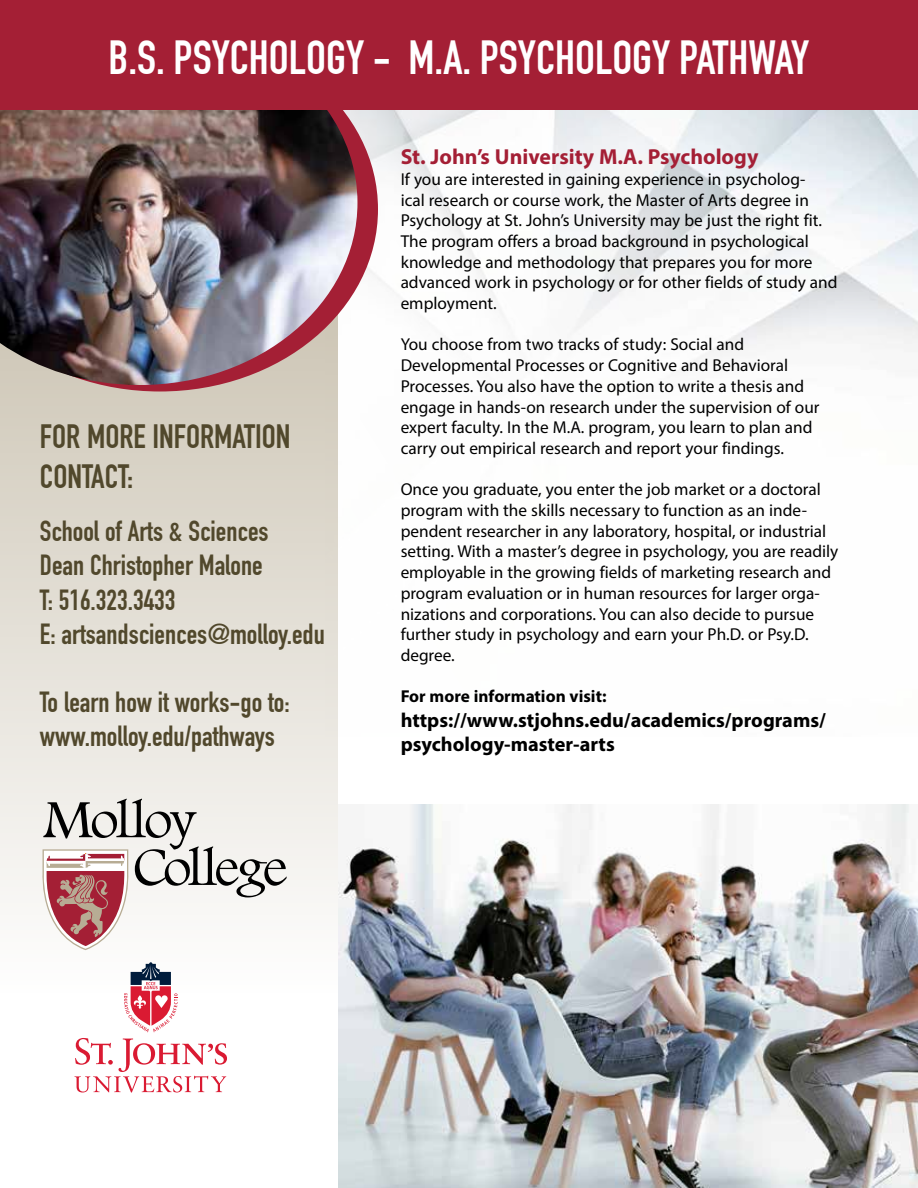
<style>
.page{position:relative;width:918px;height:1188px;background:#fff}
.page>*{position:absolute;margin:0;border:0;box-sizing:border-box;transform-origin:0 0}
.t1{font:46.8px "DIN Engschrift";color:#fff}
.t2{font:33px/39.6px "DIN Engschrift";color:#51482c}
.t3{font:28.5px/34.2px "DIN Engschrift";color:#51482c}
.t4{font:700 21.75px "Myriad Pro";color:#a41f35}
.t5{font:700 20.25px/24.3px "Myriad Pro";color:#000}
.t6{font:17.25px/20.7px "Myriad Pro";color:#000}
.t7{font:700 17.25px "Myriad Pro";color:#000}
</style>
<div class="page">
<img style="left:378px;top:109px;width:540px;height:254px">
<img style="left:339px;top:805px;width:579px;height:383px">
<svg style="left:0;top:392px;width:338px;height:559px"></svg>
<svg style="left:75px;top:1038px;width:152px;height:54px"></svg>
<svg style="left:124px;top:962px;width:54px;height:70px"></svg>
<svg style="left:42px;top:799px;width:245px;height:151px"></svg>
<svg style="left:0;top:109px;width:378px;height:283px"></svg>
<img style="left:0;top:109px;width:357px;height:276px">
<div style="left:0;top:0;width:918px;height:109px;background:#a41f35"></div>
<h1 class="t1" style="left:109px;top:30px;width:702px">B.S. PSYCHOLOGY - M.A. PSYCHOLOGY PATHWAY</h1>
<h2 class="t2" style="left:40px;top:417px;width:252px">FOR MORE INFORMATION<br>CONTACT:</h2>
<h3 class="t3" style="left:40px;top:514px;width:286px">School of Arts &amp; Sciences<br>Dean Christopher Malone<br>T: 516.323.3433<br>E: artsandsciences@molloy.edu</h3>
<h3 class="t3" style="left:40px;top:685px;width:251px">To learn how it works-go to: www.molloy.edu/pathways</h3>
<p class="t4" style="left:401px;top:143px;width:359px">St. John’s University M.A. Psychology</p>
<p class="t6" style="left:401px;top:168px;width:438px">If you are interested in gaining experience in psycholog-<br>ical research or course work, the Master of Arts degree in Psychology at St. John’s University may be just the right fit.<br>The program offers a broad background in psychological knowledge and methodology that prepares you for more advanced work in psychology or for other fields of study and employment.</p>
<p class="t6" style="left:401px;top:334px;width:420px">You choose from two tracks of study: Social and Developmental Processes or Cognitive and Behavioral Processes. You also have the option to write a thesis and engage in hands-on research under the supervision of our expert faculty. In the M.A. program, you learn to plan and carry out empirical research and report your findings.</p>
<p class="t6" style="left:401px;top:479px;width:439px">Once you graduate, you enter the job market or a doctoral program with the skills necessary to function as an inde&shy;pendent researcher in any laboratory, hospital, or industrial setting. With a master’s degree in psychology, you are readily employable in the growing fields of marketing research and program evaluation or in human resources for larger orga&shy;nizations and corporations. You can also decide to pursue further study in psychology and earn your Ph.D. or Psy.D. degree.</p>
<p class="t7" style="left:401px;top:685px;width:207px">For more information visit:</p>
<p class="t5" style="left:401px;top:707px;width:427px">https://www.stjohns.edu/academics/programs/ psychology-master-arts</p>
</div>
